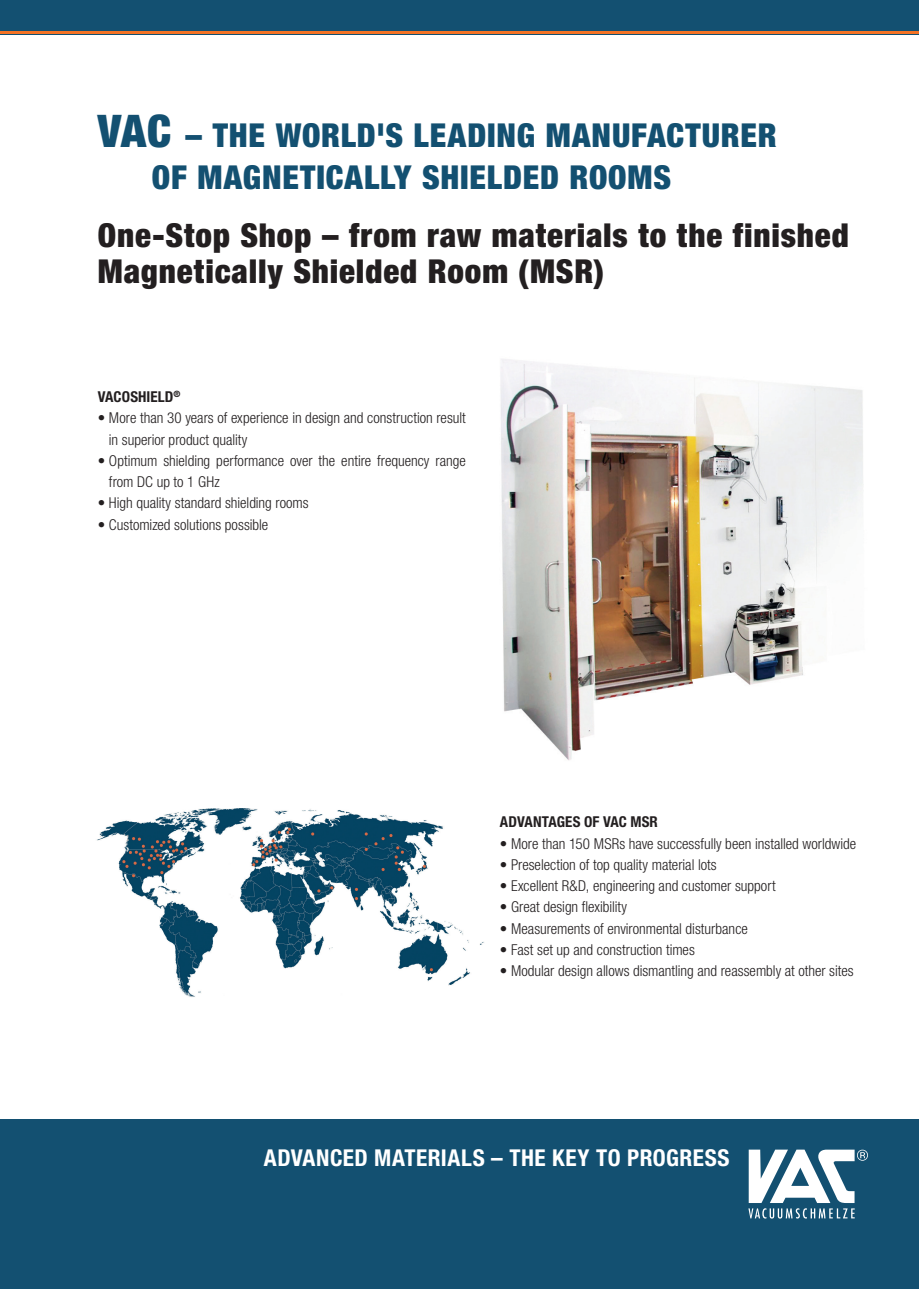
<style>
.page{position:relative;width:919px;height:1289px;background:#fff}
.page>*{position:absolute;margin:0;border:0;box-sizing:border-box;transform-origin:0 0}
.t1{font:900 condensed 33px/36px "Helvetica Neue LT Pro";letter-spacing:.025em;color:#231f20}
.t2{font:900 condensed 33px/42.5px "Helvetica Neue LT Pro";letter-spacing:.025em;color:#135071}
.t3{font:700 condensed 23.25px "Helvetica Neue LT Pro";letter-spacing:.02em;color:#fff}
.t4{font:300 condensed 15px/21.3px "Helvetica Neue LT Pro";color:#231f20}
.t5{font:700 condensed 15px "Helvetica Neue LT Pro";color:#231f20}
.t6{font:700 condensed 8.7px "Helvetica Neue LT Pro";color:#231f20}
.s1{font-size:45px}
</style>
<div class="page">
<div style="left:0;top:0;width:918px;height:34px;background:#135071"></div>
<hr style="left:0;top:32px;width:918px;height:2px;background:#f47325">
<img style="left:97px;top:808px;width:387px;height:189px">
<div style="left:0;top:1119px;width:918px;height:169px;background:#135071"></div>
<svg style="left:748px;top:1208px;width:106px;height:10px"></svg>
<svg style="left:748px;top:1149px;width:119px;height:53px"></svg>
<img style="left:500px;top:359px;width:363px;height:401px">
<h1 class="t2" style="left:152px;top:114px;width:626px;text-indent:-54px"><span class="s1">VAC</span> – The World's Leading Manufacturer of Magnetically Shielded Rooms</h1>
<h1 class="t1" style="left:98px;top:217px;width:752px">One-Stop Shop – from raw materials to the finished<br>Magnetically Shielded Room (MSR)</h1>
<p class="t5" style="left:98px;top:388px;width:25px">VACOSHIELD</p>
<p class="t6" style="left:174px;top:389px;width:8px">®</p>
<p class="t4" style="left:109px;top:407px;width:358px;text-indent:-11px">• More than 30 years of experience in design and construction result in superior product quality</p>
<p class="t4" style="left:109px;top:450px;width:358px;text-indent:-11px">• Optimum shielding performance over the entire frequency range from DC up to 1 GHz</p>
<p class="t4" style="left:98px;top:492px;width:212px">• High quality standard shielding rooms</p>
<p class="t4" style="left:98px;top:513px;width:172px">• Customized solutions possible</p>
<p class="t5" style="left:500px;top:813px;width:151px">ADVANTAGES OF VAC MSR</p>
<p class="t4" style="left:500px;top:832px;width:358px">• More than 150 MSRs have successfully been installed worldwide</p>
<p class="t4" style="left:500px;top:854px;width:218px">• Preselection of top quality material lots</p>
<p class="t4" style="left:500px;top:875px;width:277px">• Excellent R&amp;D, engineering and customer support</p>
<p class="t4" style="left:500px;top:896px;width:129px">• Great design flexibility</p>
<p class="t4" style="left:500px;top:917px;width:249px">• Measurements of environmental disturbance</p>
<p class="t4" style="left:500px;top:939px;width:196px">• Fast set up and construction times</p>
<p class="t4" style="left:500px;top:960px;width:355px">• Modular design allows dismantling and reassembly at other sites</p>
<h2 class="t3" style="left:264px;top:1143px;width:467px">ADVANCED MATERIALS – THE KEY TO PROGRESS</h2>
</div>
